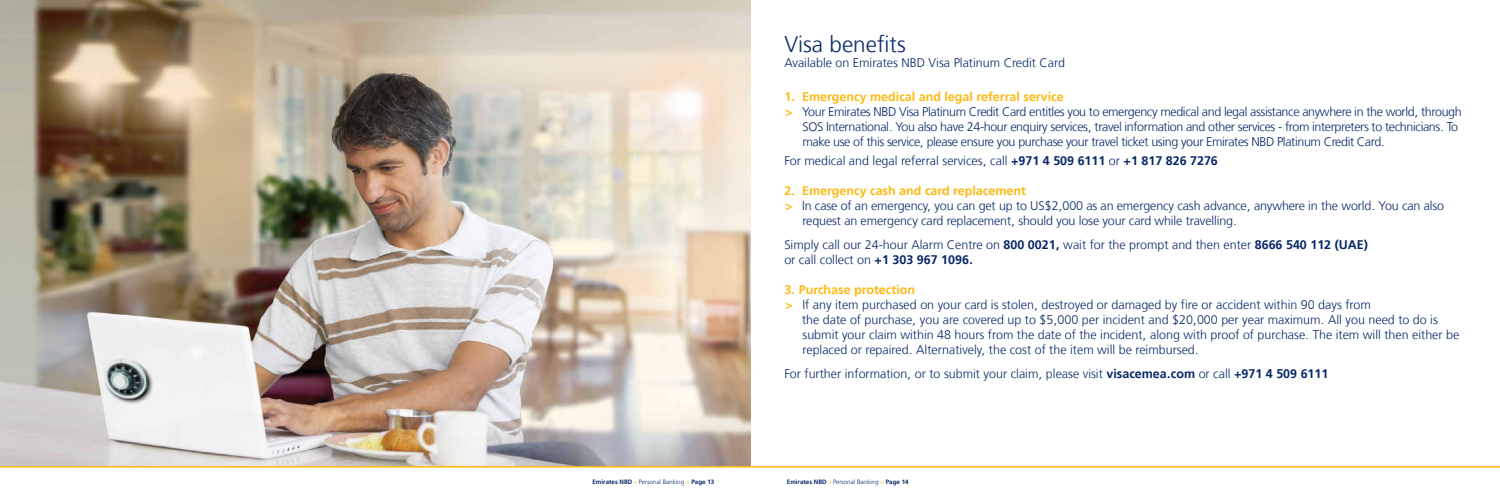
<style>
.page{position:relative;width:1500px;height:500px;background:#fff}
.page>*{position:absolute;margin:0;border:0;box-sizing:border-box;transform-origin:0 0}
.t1{font:300 22.5px "Frutiger LT Arabic 45";color:#072769}
.t2{font:300 12.5px/15px "Frutiger LT Arabic 45";color:#072769}
.t3{font:300 12.5px/15px "Frutiger LT Arabic 45";letter-spacing:-.03em;color:#072769}
.t4{font:700 12.5px "Frutiger LT Arabic 65";color:#fdb913}
.t5{font:700 6.25px "Frutiger LT Arabic 65";color:#072769}
.s1{font-family:"Frutiger LT Arabic 65";font-weight:700;color:#fdb913}
.s2{font-family:"Frutiger LT Arabic 65";font-weight:700}
.s3{font-family:"Frutiger LT Arabic 45";font-weight:300;color:#fdb913}
.s4{font-family:"Frutiger LT Arabic 45";font-weight:300}
</style>
<div class="page">
<img style="left:0;top:0;width:750px;height:466px">
<hr style="left:750px;top:466px;width:750px;height:2px;background:#fdb913">
<hr style="left:0;top:466px;width:750px;height:2px;background:#fdb913">
<h1 class="t1" style="left:784px;top:26px;width:123px">Visa benefits</h1>
<p class="t2" style="left:784px;top:55px;width:282px">Available on Emirates NBD Visa Platinum Credit Card</p>
<p class="t4" style="left:784px;top:87px;width:281px">1. Emergency medical and legal referral service</p>
<p class="t3" style="left:802px;top:104px;width:661px;text-indent:-18px"><span class="s1">&gt;</span> Your Emirates NBD Visa Platinum Credit Card entitles you to emergency medical and legal assistance anywhere in the world, through<br>SOS International. You also have 24-hour enquiry services, travel information and other services - from interpreters to technicians. To make use of this service, please ensure you purchase your travel ticket using your Emirates NBD Platinum Credit Card.</p>
<p class="t2" style="left:784px;top:153px;width:435px">For medical and legal referral services, call <span class="s2">+971 4 509 6111</span> or <span class="s2">+1 817 826 7276</span></p>
<p class="t4" style="left:784px;top:180px;width:243px">2. Emergency cash and card replacement</p>
<p class="t2" style="left:802px;top:198px;width:643px;text-indent:-18px"><span class="s1">&gt;</span> In case of an emergency, you can get up to US$2,000 as an emergency cash advance, anywhere in the world. You can also request an emergency card replacement, should you lose your card while travelling.</p>
<p class="t2" style="left:784px;top:237px;width:585px">Simply call our 24-hour Alarm Centre on <span class="s2">800 0021,</span> wait for the prompt and then enter <span class="s2">8666 540 112 (UAE) </span>or call collect on <span class="s2">+1 303 967 1096.</span></p>
<p class="t4" style="left:784px;top:279px;width:132px">3. Purchase protection</p>
<p class="t2" style="left:802px;top:297px;width:659px;text-indent:-17px"><span class="s1">&gt;</span> If any item purchased on your card is stolen, destroyed or damaged by fire or accident within 90 days from<br>the date of purchase, you are covered up to $5,000 per incident and $20,000 per year maximum. All you need to do is submit your claim within 48 hours from the date of the incident, along with proof of purchase. The item will then either be replaced or repaired. Alternatively, the cost of the item will be reimbursed.</p>
<p class="t2" style="left:784px;top:366px;width:546px">For further information, or to submit your claim, please visit <span class="s2">visacemea.com</span> or call <span class="s2">+971 4 509 6111</span></p>
<p class="t5" style="left:592px;top:477px;width:123px">Emirates NBD <span class="s3">&gt;</span> <span class="s4">Personal Banking</span> <span class="s3">&gt;</span> Page 13</p>
<p class="t5" style="left:787px;top:477px;width:123px">Emirates NBD <span class="s3">&gt;</span> <span class="s4">Personal Banking</span> <span class="s3">&gt;</span> Page 14</p>
</div>
